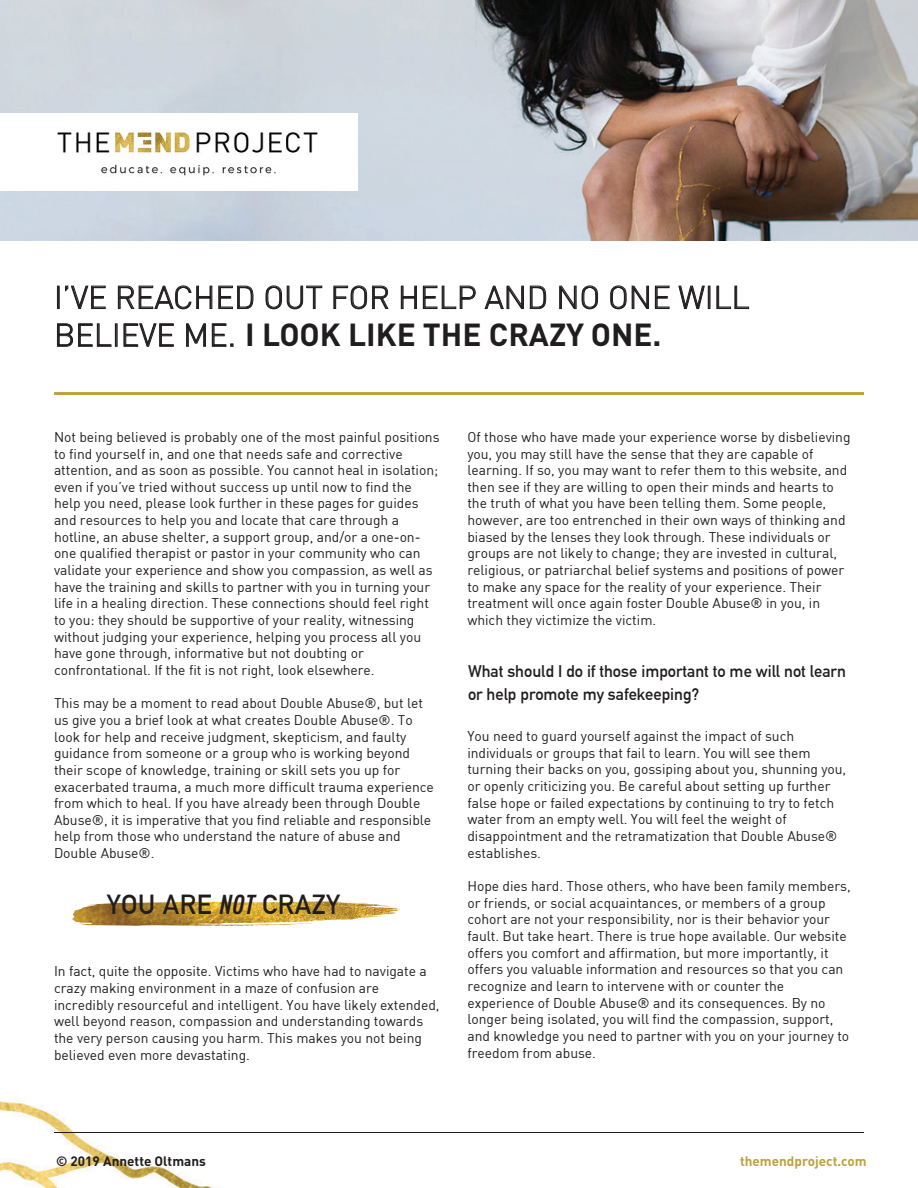
<style>
.page{position:relative;width:918px;height:1188px;background:#fff}
.page>*{position:absolute;margin:0;border:0;box-sizing:border-box;transform-origin:0 0}
.t1{font:300 31.5px/37.8px "DIN Pro";color:#211d1e}
.t2{font:700 27px "DIN Alternate";letter-spacing:.02em;color:#211d1e}
.t3{font:700 16.5px/22.5px "DIN Alternate";color:#211d1e}
.t4{font:13.8px/16.6px "DIN";letter-spacing:-.005em;color:#211d1e}
.t5{font:700 13.5px "DIN Pro";color:#211d1e}
.t6{font:700 13.5px "DIN Pro";color:#bfa13e}
.s1{font-weight:700}
.s2{font-family:"DIN Pro";font-style:italic;font-stretch:condensed}
</style>
<div class="page">
<img style="left:0;top:0;width:918px;height:241px">
<hr style="left:54px;top:392px;width:810px;height:3px;background:#bfa13e">
<div style="left:0;top:113px;width:357px;height:77px;background:#fff"></div>
<img style="left:58px;top:132px;width:259px;height:44px">
<img style="left:0;top:1101px;width:219px;height:87px">
<div style="left:57px;top:286px;width:2px;height:23px;border:1px solid #211d1e"></div>
<svg style="left:65px;top:286px;width:41px;height:23px"></svg>
<svg style="left:118px;top:286px;width:94px;height:23px"></svg>
<svg style="left:218px;top:286px;width:35px;height:23px"></svg>
<svg style="left:266px;top:286px;width:56px;height:23px"></svg>
<svg style="left:334px;top:286px;width:54px;height:23px"></svg>
<svg style="left:401px;top:286px;width:16px;height:23px"></svg>
<svg style="left:423px;top:286px;width:53px;height:23px"></svg>
<svg style="left:485px;top:286px;width:39px;height:23px"></svg>
<svg style="left:530px;top:286px;width:16px;height:23px"></svg>
<svg style="left:559px;top:286px;width:39px;height:23px"></svg>
<svg style="left:610px;top:286px;width:39px;height:23px"></svg>
<svg style="left:655px;top:286px;width:14px;height:23px"></svg>
<svg style="left:679px;top:286px;width:26px;height:23px"></svg>
<div style="left:708px;top:286px;width:2px;height:23px;border:1px solid #211d1e"></div>
<svg style="left:717px;top:286px;width:32px;height:23px"></svg>
<svg style="left:57px;top:324px;width:54px;height:23px"></svg>
<div style="left:115px;top:324px;width:2px;height:23px;border:1px solid #211d1e"></div>
<svg style="left:124px;top:323px;width:50px;height:24px"></svg>
<svg style="left:186px;top:324px;width:20px;height:23px"></svg>
<svg style="left:212px;top:324px;width:21px;height:23px"></svg>
<hr style="left:54px;top:1132px;width:810px;height:1px;background:#211d1e">
<img style="left:72px;top:902px;width:328px;height:24px">
<h1 class="t1" style="left:54px;top:276px;width:697px">I’VE REACHED OUT FOR HELP AND NO ONE WILL<br>BELIEVE ME. <span class="s1">I LOOK LIKE THE CRAZY ONE.</span></h1>
<p class="t4" style="left:54px;top:428px;width:387px">Not being believed is probably one of the most painful positions to find yourself in, and one that needs safe and corrective attention, and as soon as possible. You cannot heal in isolation; even if you’ve tried without success up until now to find the help you need, please look further in these pages for guides and resources to help you and locate that care through a hotline, an abuse shelter, a support group, and/or a one-on&shy;one qualified therapist or pastor in your community who can validate your experience and show you compassion, as well as have the training and skills to partner with you in turning your life in a healing direction. These connections should feel right to you: they should be supportive of your reality, witnessing without judging your experience, helping you process all you have gone through, informative but not doubting or confrontational. If the fit is not right, look elsewhere.</p>
<p class="t4" style="left:54px;top:695px;width:381px">This may be a moment to read about Double Abuse®, but let us give you a brief look at what creates Double Abuse®. To look for help and receive judgment, skepticism, and faulty guidance from someone or a group who is working beyond their scope of knowledge, training or skill sets you up for exacerbated trauma, a much more difficult trauma experience from which to heal. If you have already been through Double Abuse®, it is imperative that you find reliable and responsible help from those who understand the nature of abuse and Double Abuse®.</p>
<h2 class="t2" style="left:107px;top:884px;width:234px">YOU ARE <span class="s2">NOT</span> CRAZY</h2>
<p class="t4" style="left:54px;top:963px;width:387px">In fact, quite the opposite. Victims who have had to navigate a crazy making environment in a maze of confusion are incredibly resourceful and intelligent. You have likely extended, well beyond reason, compassion and understanding towards the very person causing you harm. This makes you not being believed even more devastating.</p>
<p class="t4" style="left:467px;top:428px;width:385px">Of those who have made your experience worse by disbelieving you, you may still have the sense that they are capable of learning. If so, you may want to refer them to this website, and then see if they are willing to open their minds and hearts to the truth of what you have been telling them. Some people, however, are too entrenched in their own ways of thinking and biased by the lenses they look through. These individuals or groups are not likely to change; they are invested in cultural, religious, or patriarchal belief systems and positions of power to make any space for the reality of your experience. Their treatment will once again foster Double Abuse® in you, in which they victimize the victim.</p>
<p class="t3" style="left:468px;top:659px;width:379px">What should I do if those important to me will not learn or help promote my safekeeping?</p>
<p class="t4" style="left:467px;top:728px;width:380px">You need to guard yourself against the impact of such individuals or groups that fail to learn. You will see them turning their backs on you, gossiping about you, shunning you, or openly criticizing you. Be careful about setting up further false hope or failed expectations by continuing to try to fetch water from an empty well. You will feel the weight of disappointment and the retramatization that Double Abuse® establishes.</p>
<p class="t4" style="left:467px;top:877px;width:385px">Hope dies hard. Those others, who have been family members, or friends, or social acquaintances, or members of a group cohort are not your responsibility, nor is their behavior your fault. But take heart. There is true hope available. Our website offers you comfort and affirmation, but more importantly, it offers you valuable information and resources so that you can recognize and learn to intervene with or counter the experience of Double Abuse® and its consequences. By no longer being isolated, you will find the compassion, support, and knowledge you need to partner with you on your journey to freedom from abuse.</p>
<p class="t5" style="left:56px;top:1149px;width:151px">© 2019 Annette Oltmans</p>
<p class="t6" style="left:740px;top:1149px;width:128px">themendproject.com</p>
</div>
